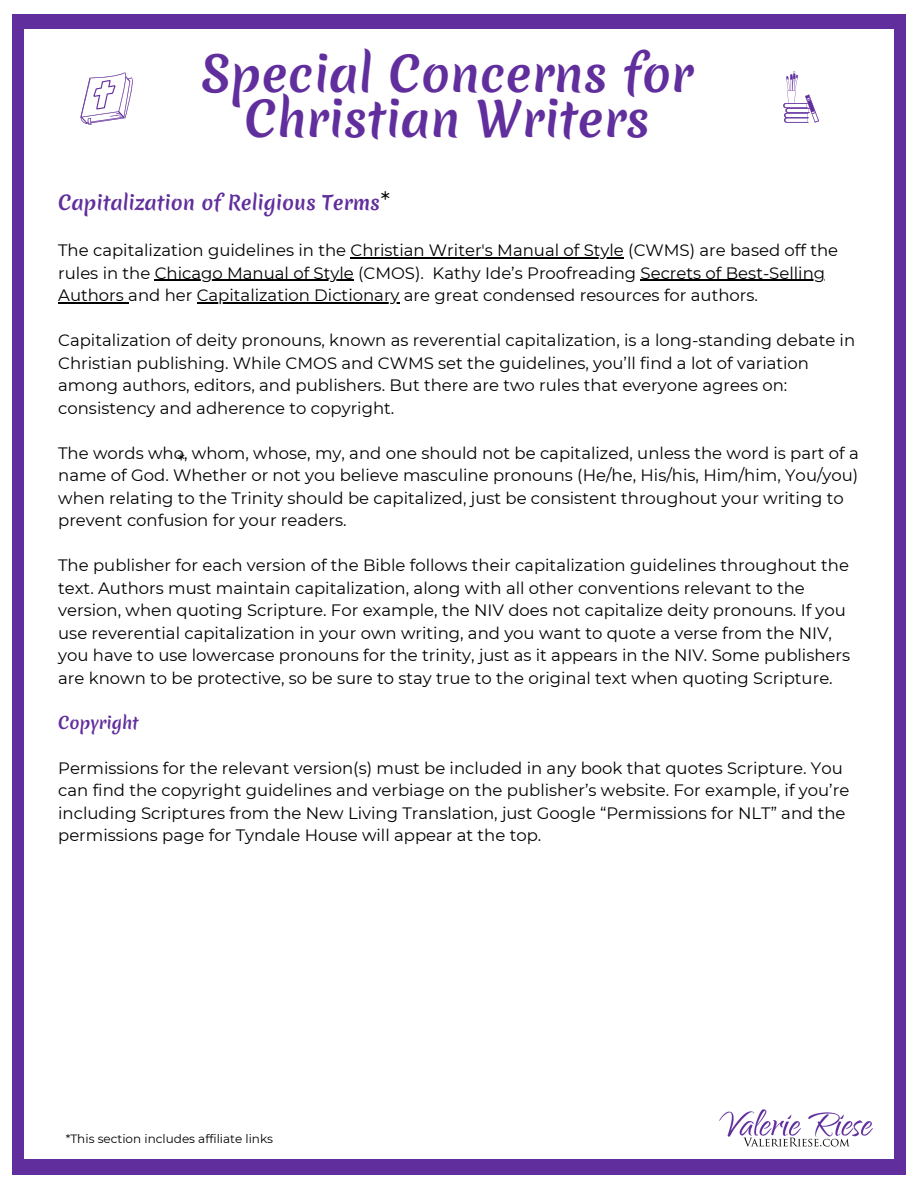
<style>
.page{position:relative;width:918px;height:1188px;background:#fff}
.page>*{position:absolute;margin:0;border:0;box-sizing:border-box;transform-origin:0 0}
.t1{font:700 47.25px/45px "Merienda";color:#612e9d;text-align:center}
.t2{font:23.7px "Montserrat";color:#000}
.t3{font:700 19.5px "Merienda";color:#612e9d}
.t4{font:19.5px "Montserrat";color:#000}
.t5{font:16.5px/22.5px "Montserrat";color:#000}
.t6{font:700 16.5px "Merienda";color:#612e9d}
.t7{font:12px "Montserrat";color:#000}
</style>
<div class="page">
<div style="left:12px;top:14px;width:894px;height:1161px;background:#612e9d"></div>
<div style="left:24px;top:29px;width:870px;height:1130px;background:#fff"></div>
<svg style="left:783px;top:71px;width:36px;height:52px"></svg>
<svg style="left:80px;top:72px;width:53px;height:53px"></svg>
<img style="left:719px;top:1109px;width:154px;height:38px">
<hr style="left:351px;top:257px;width:273px;height:1px;background:#000">
<hr style="left:155px;top:280px;width:199px;height:1px;background:#000">
<hr style="left:641px;top:280px;width:184px;height:1px;background:#000">
<hr style="left:58px;top:302px;width:70px;height:1px;background:#000">
<hr style="left:197px;top:302px;width:203px;height:1px;background:#000">
<p class="t1" style="left:201px;top:52px;width:493px">Special Concerns for<br>Christian Writers</p>
<p class="t2" style="left:381px;top:186px;width:11px">*</p>
<p class="t3" style="left:58px;top:188px;width:323px">Capitalization of Religious Terms</p>
<p class="t5" style="left:58px;top:239px;width:782px">The capitalization guidelines in the Christian Writer's Manual of Style (CWMS) are based off the rules in the Chicago Manual of Style (CMOS). Kathy Ide’s Proofreading Secrets of Best-Selling<br>Authors and her Capitalization Dictionary are great condensed resources for authors.</p>
<p class="t5" style="left:58px;top:329px;width:799px">Capitalization of deity pronouns, known as reverential capitalization, is a long-standing debate in Christian publishing. While CMOS and CWMS set the guidelines, you’ll find a lot of variation among authors, editors, and publishers. But there are two rules that everyone agrees on: consistency and adherence to copyright.</p>
<p class="t5" style="left:58px;top:441px;width:802px">The words who, whom, whose, my, and one should not be capitalized, unless the word is part of a name of God. Whether or not you believe masculine pronouns (He/he, His/his, Him/him, You/you) when relating to the Trinity should be capitalized, just be consistent throughout your writing to prevent confusion for your readers.</p>
<p class="t5" style="left:58px;top:554px;width:794px">The publisher for each version of the Bible follows their capitalization guidelines throughout the text. Authors must maintain capitalization, along with all other conventions relevant to the version, when quoting Scripture. For example, the NIV does not capitalize deity pronouns. If you use reverential capitalization in your own writing, and you want to quote a verse from the NIV, you have to use lowercase pronouns for the trinity, just as it appears in the NIV. Some publishers are known to be protective, so be sure to stay true to the original text when quoting Scripture.</p>
<p class="t6" style="left:58px;top:710px;width:82px">Copyright</p>
<p class="t5" style="left:58px;top:756px;width:793px">Permissions for the relevant version(s) must be included in any book that quotes Scripture. You can find the copyright guidelines and verbiage on the publisher’s website. For example, if you’re including Scriptures from the New Living Translation, just Google “Permissions for NLT” and the permissions page for Tyndale House will appear at the top.</p>
<p class="t4" style="left:178px;top:450px;width:9px">*</p>
<p class="t7" style="left:66px;top:1132px;width:209px">*This section includes affiliate links</p>
</div>
